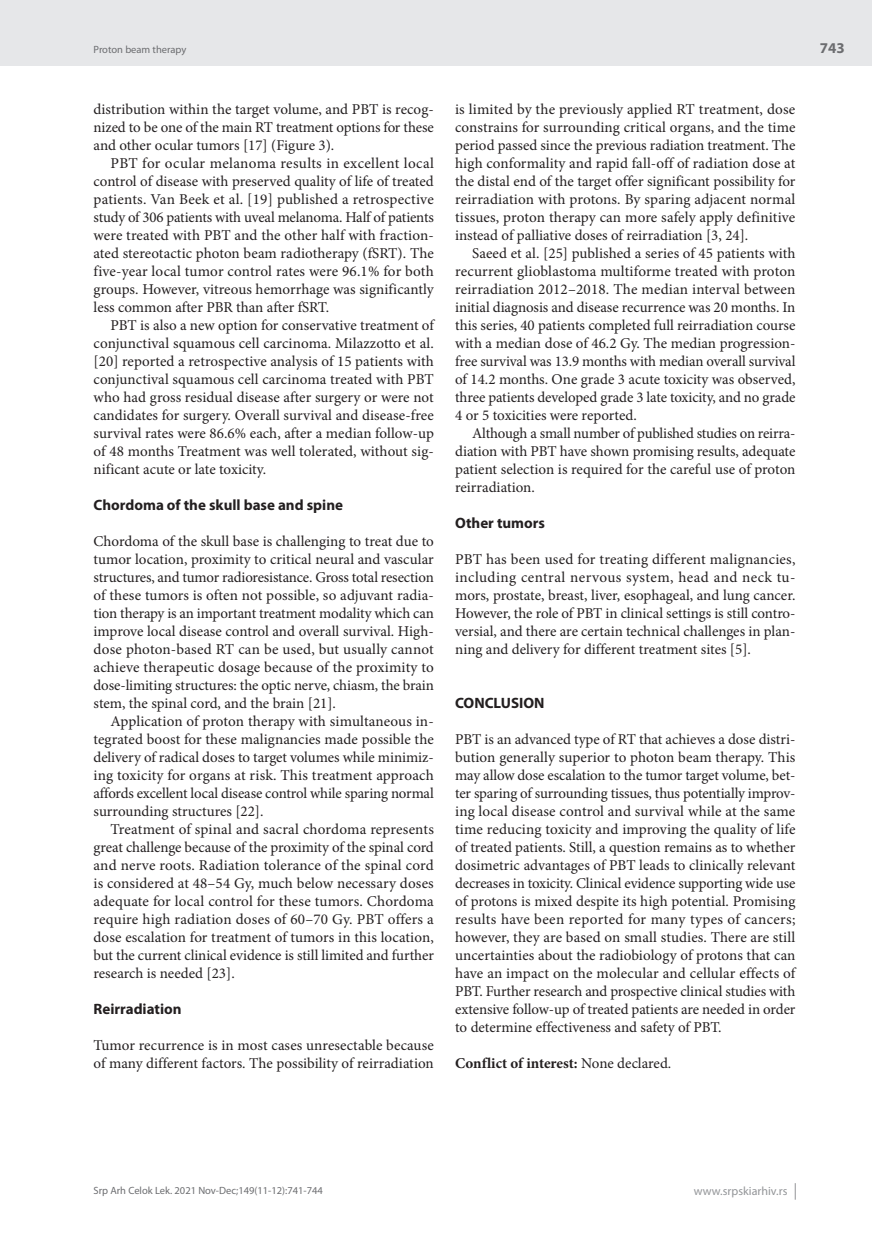
<style>
.page{position:relative;width:872px;height:1234px;background:#fff}
.page>*{position:absolute;margin:0;border:0;box-sizing:border-box;transform-origin:0 0}
.t1{font:15px/18px "Minion Pro";color:#231f20;text-align:justify}
.t2{font:700 15px "Myriad Pro";color:#231f20}
.t3{font:700 15px "Minion Pro";color:#231f20}
.t4{font:700 15px "Myriad Pro";color:#6c6d70}
.t5{font:12px "Myriad Pro";color:#939598}
.t6{font:10.5px "Myriad Pro";color:#6c6d70}
.s1{font-weight:400}
</style>
<div class="page">
<div style="left:0;top:0;width:872px;height:66px;background:#e6e7e9"></div>
<svg style="left:795px;top:1183px;width:1px;height:16px"></svg>
<p class="t6" style="left:94px;top:43px;width:94px">Proton beam therapy</p>
<p class="t1" style="left:94px;top:100px;width:342px">distribution within the target volume, and PBT is recog&shy;nized to be one of the main RT treatment options for these and other ocular tumors [17] (Figure 3).</p>
<p class="t1" style="left:94px;top:154px;width:342px;text-indent:17px">PBT for ocular melanoma results in excellent local control of disease with preserved quality of life of treated patients. Van Beek et al. [19] published a retrospective study of 306 patients with uveal melanoma. Half of patients were treated with PBT and the other half with fraction&shy;ated stereotactic photon beam radiotherapy (fSRT). The five-year local tumor control rates were 96.1% for both groups. However, vitreous hemorrhage was significantly less common after PBR than after fSRT.</p>
<p class="t1" style="left:94px;top:316px;width:342px;text-indent:17px">PBT is also a new option for conservative treatment of conjunctival squamous cell carcinoma. Milazzotto et al. [20] reported a retrospective analysis of 15 patients with conjunctival squamous cell carcinoma treated with PBT who had gross residual disease after surgery or were not candidates for surgery. Overall survival and disease-free survival rates were 86.6% each, after a median follow-up of 48 months Treatment was well tolerated, without sig&shy;nificant acute or late toxicity.</p>
<p class="t2" style="left:94px;top:495px;width:251px">Chordoma of the skull base and spine</p>
<p class="t1" style="left:94px;top:532px;width:342px">Chordoma of the skull base is challenging to treat due to tumor location, proximity to critical neural and vascular structures, and tumor radioresistance. Gross total resection of these tumors is often not possible, so adjuvant radia&shy;tion therapy is an important treatment modality which can improve local disease control and overall survival. High&shy;dose photon-based RT can be used, but usually cannot achieve therapeutic dosage because of the proximity to dose-limiting structures: the optic nerve, chiasm, the brain stem, the spinal cord, and the brain [21].</p>
<p class="t1" style="left:94px;top:712px;width:342px;text-indent:17px">Application of proton therapy with simultaneous in&shy;tegrated boost for these malignancies made possible the delivery of radical doses to target volumes while minimiz&shy;ing toxicity for organs at risk. This treatment approach affords excellent local disease control while sparing normal surrounding structures [22].</p>
<p class="t1" style="left:94px;top:820px;width:342px;text-indent:17px">Treatment of spinal and sacral chordoma represents great challenge because of the proximity of the spinal cord and nerve roots. Radiation tolerance of the spinal cord is considered at 48–54 Gy, much below necessary doses adequate for local control for these tumors. Chordoma require high radiation doses of 60–70 Gy. PBT offers a dose escalation for treatment of tumors in this location, but the current clinical evidence is still limited and further research is needed [23].</p>
<p class="t2" style="left:94px;top:999px;width:89px">Reirradiation</p>
<p class="t1" style="left:94px;top:1036px;width:342px">Tumor recurrence is in most cases unresectable because of many different factors. The possibility of reirradiation</p>
<p class="t1" style="left:455px;top:100px;width:342px">is limited by the previously applied RT treatment, dose constrains for surrounding critical organs, and the time period passed since the previous radiation treatment. The high conformality and rapid fall-off of radiation dose at the distal end of the target offer significant possibility for reirradiation with protons. By sparing adjacent normal tissues, proton therapy can more safely apply definitive instead of palliative doses of reirradiation [3, 24].</p>
<p class="t1" style="left:455px;top:244px;width:342px;text-indent:17px">Saeed et al. [25] published a series of 45 patients with recurrent glioblastoma multiforme treated with proton reirradiation 2012–2018. The median interval between initial diagnosis and disease recurrence was 20 months. In this series, 40 patients completed full reirradiation course with a median dose of 46.2 Gy. The median progression&shy;free survival was 13.9 months with median overall survival of 14.2 months. One grade 3 acute toxicity was observed, three patients developed grade 3 late toxicity, and no grade 4 or 5 toxicities were reported.</p>
<p class="t1" style="left:455px;top:424px;width:342px;text-indent:17px">Although a small number of published studies on reirra&shy;diation with PBT have shown promising results, adequate patient selection is required for the careful use of proton reirradiation.</p>
<p class="t2" style="left:455px;top:513px;width:91px">Other tumors</p>
<p class="t1" style="left:455px;top:550px;width:342px">PBT has been used for treating different malignancies, including central nervous system, head and neck tu&shy;mors, prostate, breast, liver, esophageal, and lung cancer.<br>However, the role of PBT in clinical settings is still contro&shy;versial, and there are certain technical challenges in plan&shy;ning and delivery for different treatment sites [5].</p>
<p class="t2" style="left:455px;top:693px;width:91px">CONCLUSION</p>
<p class="t1" style="left:455px;top:730px;width:342px">PBT is an advanced type of RT that achieves a dose distri&shy;bution generally superior to photon beam therapy. This may allow dose escalation to the tumor target volume, bet&shy;ter sparing of surrounding tissues, thus potentially improv&shy;ing local disease control and survival while at the same time reducing toxicity and improving the quality of life of treated patients. Still, a question remains as to whether dosimetric advantages of PBT leads to clinically relevant decreases in toxicity. Clinical evidence supporting wide use of protons is mixed despite its high potential. Promising results have been reported for many types of cancers; however, they are based on small studies. There are still uncertainties about the radiobiology of protons that can have an impact on the molecular and cellular effects of PBT. Further research and prospective clinical studies with extensive follow-up of treated patients are needed in order to determine effectiveness and safety of PBT.</p>
<p class="t3" style="left:455px;top:1052px;width:218px">Conflict of interest: <span class="s1">None declared.</span></p>
<p class="t4" style="left:820px;top:38px;width:26px">743</p>
<p class="t6" style="left:94px;top:1184px;width:231px">Srp Arh Celok Lek. 2021 Nov-Dec;149(11-12):741-744</p>
<p class="t5" style="left:694px;top:1183px;width:95px">www.srpskiarhiv.rs</p>
</div>
